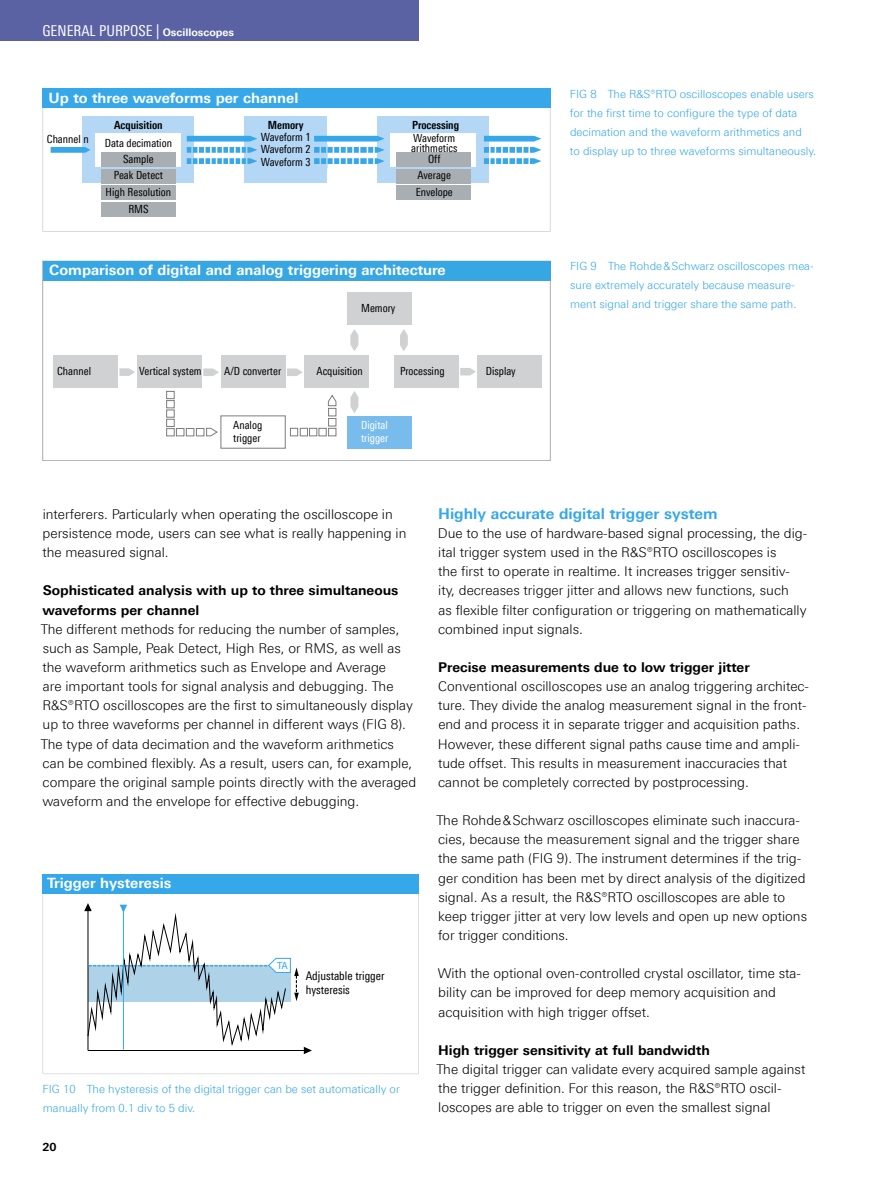
<style>
.page{position:relative;width:893px;height:1191px;background:#fff}
.page>*{position:absolute;margin:0;border:0;box-sizing:border-box;transform-origin:0 0}
._03_Überschrift_1{font:700 15px "Linotype Univers 630";color:#36a7e9}
.Rubrik_libü{font:15px "Linotype Univers 420 Cn";color:#fff}
.t1{font:700 14.25px "Linotype Univers 630";color:#fff}
._04_Fließtext_oAo{font:300 13.5px/19.2px "Linotype Univers 330";color:#000}
._04_Fließtext{font:300 13.5px/19.2px "Linotype Univers 330";color:#000}
._03_Überschrift_2{font:700 13.5px/19.2px "Linotype Univers 630";color:#000}
.t2{font:12px/14.4px "Linotype Univers 420 Cn";color:#000}
.Bildlegende{font:300 11.25px/19.2px "Linotype Univers 330";color:#36a7e9}
.t3{font:11.25px/16.6px "Linotype Univers 420 Cn";color:#000;text-align:center}
.t4{font:700 11.25px "Linotype Univers 620 Cn";color:#000}
.t5{font:11.25px/13.5px "Linotype Univers 420 Cn";color:#fff}
.t6{font:700 11.25px "Linotype Univers 630";color:#000}
.t7{font:10.5px "Myriad Pro";color:#36a7e9}
.s1{font-family:"Linotype Univers 630";font-weight:700;font-size:10.5px}
.s2{font-family:"Linotype Univers 620 Cn";font-weight:700}
</style>
<div class="page">
<svg style="left:42px;top:107px;width:509px;height:125px"></svg>
<div style="left:42px;top:88px;width:509px;height:19px;background:#36a7e9"></div>
<div style="left:83px;top:116px;width:111px;height:67px;background:#b4d7f5"></div>
<div style="left:96px;top:133px;width:85px;height:34px;background:#fff"></div>
<div style="left:101px;top:152px;width:75px;height:15px;background:#a9aeb3"></div>
<div style="left:101px;top:169px;width:75px;height:14px;background:#a9aeb3"></div>
<div style="left:101px;top:186px;width:75px;height:14px;background:#a9aeb3"></div>
<div style="left:101px;top:203px;width:75px;height:14px;background:#a9aeb3"></div>
<svg style="left:51px;top:147px;width:39px;height:6px"></svg>
<div style="left:244px;top:116px;width:83px;height:67px;background:#b4d7f5"></div>
<div style="left:377px;top:116px;width:112px;height:67px;background:#b4d7f5"></div>
<div style="left:390px;top:133px;width:86px;height:34px;background:#fff"></div>
<div style="left:396px;top:152px;width:74px;height:15px;background:#a9aeb3"></div>
<div style="left:396px;top:169px;width:74px;height:14px;background:#a9aeb3"></div>
<div style="left:396px;top:186px;width:74px;height:14px;background:#a9aeb3"></div>
<svg style="left:187px;top:136px;width:70px;height:33px"></svg>
<svg style="left:314px;top:136px;width:71px;height:32px"></svg>
<hr style="left:326px;top:144px;width:2px;height:24px;background:#b4d7f5">
<hr style="left:234px;top:144px;width:2px;height:24px;background:#fff">
<hr style="left:240px;top:145px;width:2px;height:24px;background:#fff">
<hr style="left:339px;top:145px;width:2px;height:24px;background:#fff">
<svg style="left:484px;top:136px;width:57px;height:33px"></svg>
<hr style="left:528px;top:145px;width:2px;height:24px;background:#fff">
<svg style="left:119px;top:368px;width:16px;height:8px"></svg>
<svg style="left:327px;top:394px;width:10px;height:13px"></svg>
<div style="left:318px;top:428px;width:9px;height:8px;border:1px solid #7c7c7c"></div>
<div style="left:309px;top:428px;width:8px;height:8px;border:1px solid #7c7c7c"></div>
<div style="left:300px;top:428px;width:8px;height:8px;border:1px solid #7c7c7c"></div>
<div style="left:290px;top:428px;width:8px;height:8px;border:1px solid #7c7c7c"></div>
<div style="left:328px;top:408px;width:8px;height:8px;border:1px solid #7c7c7c"></div>
<div style="left:328px;top:418px;width:8px;height:8px;border:1px solid #7c7c7c"></div>
<svg style="left:206px;top:427px;width:12px;height:10px"></svg>
<div style="left:166px;top:428px;width:9px;height:8px;border:1px solid #7c7c7c"></div>
<div style="left:166px;top:419px;width:9px;height:8px;border:1px solid #7c7c7c"></div>
<div style="left:166px;top:409px;width:9px;height:9px;border:1px solid #7c7c7c"></div>
<div style="left:166px;top:400px;width:9px;height:8px;border:1px solid #7c7c7c"></div>
<div style="left:166px;top:391px;width:9px;height:8px;border:1px solid #7c7c7c"></div>
<div style="left:196px;top:428px;width:8px;height:8px;border:1px solid #7c7c7c"></div>
<div style="left:186px;top:428px;width:8px;height:8px;border:1px solid #7c7c7c"></div>
<div style="left:176px;top:428px;width:8px;height:8px;border:1px solid #7c7c7c"></div>
<div style="left:328px;top:428px;width:8px;height:8px;border:1px solid #7c7c7c"></div>
<svg style="left:203px;top:368px;width:16px;height:8px"></svg>
<svg style="left:287px;top:368px;width:16px;height:8px"></svg>
<svg style="left:351px;top:329px;width:7px;height:22px"></svg>
<svg style="left:351px;top:391px;width:7px;height:22px"></svg>
<svg style="left:400px;top:329px;width:8px;height:22px"></svg>
<svg style="left:460px;top:368px;width:16px;height:7px"></svg>
<div style="left:53px;top:355px;width:65px;height:33px;background:#cfd1d3"></div>
<div style="left:137px;top:355px;width:64px;height:33px;background:#cfd1d3"></div>
<div style="left:221px;top:355px;width:64px;height:33px;background:#cfd1d3"></div>
<div style="left:220px;top:415px;width:66px;height:34px;border:1px solid #7c7c7c"></div>
<div style="left:348px;top:416px;width:64px;height:32px;background:#78bced"></div>
<div style="left:394px;top:355px;width:65px;height:33px;background:#cfd1d3"></div>
<div style="left:477px;top:355px;width:65px;height:33px;background:#cfd1d3"></div>
<div style="left:305px;top:355px;width:64px;height:33px;background:#cfd1d3"></div>
<div style="left:347px;top:292px;width:64px;height:32px;background:#cfd1d3"></div>
<div style="left:43px;top:261px;width:507px;height:19px;background:#37a7e4"></div>
<svg style="left:43px;top:893px;width:376px;height:181px"></svg>
<div style="left:43px;top:874px;width:376px;height:19px;background:#36a7e9"></div>
<svg style="left:83px;top:903px;width:229px;height:152px"></svg>
<div style="left:0;top:0;width:419px;height:40px;background:#5b62a4"></div>
<p class="Rubrik_libü" style="left:43px;top:22px;width:193px">GENERAL PURPOSE | <span class="s1">Oscilloscopes</span></p>
<p class="t1" style="left:49px;top:89px;width:251px">Up to three waveforms per channel</p>
<p class="t3" style="left:47px;top:131px;width:43px">Channel n</p>
<p class="t4" style="left:114px;top:118px;width:50px">Acquisition</p>
<p class="t3" style="left:261px;top:118px;width:51px;line-height:12.5px"><span class="s2">Memory<br></span>Waveform 1<br>Waveform 2<br>Waveform 3</p>
<p class="t4" style="left:412px;top:118px;width:49px">Processing</p>
<p class="t3" style="left:411px;top:132px;width:48px;line-height:10.5px;text-align:left">Waveform arithmetics</p>
<p class="t3" style="left:105px;top:134px;width:69px">Data decimation</p>
<p class="t3" style="left:106px;top:150px;width:67px">Sample<br>Peak Detect<br>High Resolution<br>RMS</p>
<p class="t3" style="left:416px;top:150px;width:39px">Off<br>Average<br>Envelope</p>
<p class="t1" style="left:49px;top:261px;width:398px">Comparison of digital and analog triggering architecture</p>
<p class="t3" style="left:57px;top:363px;width:35px">Channel</p>
<p class="t3" style="left:139px;top:363px;width:64px">Vertical system</p>
<p class="t3" style="left:224px;top:363px;width:58px">A/D converter</p>
<p class="t3" style="left:361px;top:299px;width:36px">Memory</p>
<p class="t3" style="left:317px;top:363px;width:48px">Acquisition</p>
<p class="t3" style="left:486px;top:363px;width:31px">Display</p>
<p class="t3" style="left:400px;top:363px;width:46px">Processing</p>
<p class="t3" style="left:233px;top:418px;width:30px;line-height:13.5px;text-align:left">Analog trigger</p>
<p class="t5" style="left:361px;top:418px;width:29px">Digital trigger</p>
<p class="Bildlegende" style="left:570px;top:84px;width:248px">FIG 8 The R&amp;S®RTO oscilloscopes enable users for the first time to configure the type of data decimation and the waveform arithmetics and<br>to display up to three waveforms simultaneously.</p>
<p class="Bildlegende" style="left:570px;top:256px;width:245px">FIG 9 The Rohde&amp;Schwarz oscilloscopes mea&shy;sure extremely accurately because measure&shy;ment signal and trigger share the same path.</p>
<p class="_04_Fließtext" style="left:42px;top:504px;width:365px">interferers. Particularly when operating the oscilloscope in persistence mode, users can see what is really happening in the measured signal.</p>
<p class="_03_Überschrift_2" style="left:43px;top:581px;width:357px">Sophisticated analysis with up to three simultaneous waveforms per channel</p>
<p class="_04_Fließtext_oAo" style="left:41px;top:619px;width:377px">The different methods for reducing the number of samples, such as Sample, Peak Detect, High Res, or RMS, as well as the waveform arithmetics such as Envelope and Average<br>are important tools for signal analysis and debugging. The R&amp;S®RTO oscilloscopes are the first to simultaneously display up to three waveforms per channel in different ways (FIG 8).<br>The type of data decimation and the waveform arithmetics can be combined flexibly. As a result, users can, for example, compare the original sample points directly with the averaged waveform and the envelope for effective debugging.</p>
<p class="t1" style="left:47px;top:874px;width:126px">Trigger hysteresis</p>
<p class="t7" style="left:277px;top:958px;width:12px">TA</p>
<p class="t2" style="left:306px;top:968px;width:80px">Adjustable trigger hysteresis</p>
<p class="Bildlegende" style="left:43px;top:1079px;width:359px">FIG 10 The hysteresis of the digital trigger can be set automatically or manually from 0.1 div to 5 div.</p>
<p class="t6" style="left:42px;top:1139px;width:16px">20</p>
<p class="_03_Überschrift_1" style="left:438px;top:504px;width:281px">Highly accurate digital trigger system</p>
<p class="_04_Fließtext_oAo" style="left:438px;top:523px;width:371px">Due to the use of hardware-based signal processing, the dig&shy;ital trigger system used in the R&amp;S®RTO oscilloscopes is<br>the first to operate in realtime. It increases trigger sensitiv&shy;ity, decreases trigger jitter and allows new functions, such<br>as flexible filter configuration or triggering on mathematically combined input signals.</p>
<p class="_03_Überschrift_2" style="left:438px;top:657px;width:313px">Precise measurements due to low trigger jitter</p>
<p class="_04_Fließtext_oAo" style="left:438px;top:676px;width:373px">Conventional oscilloscopes use an analog triggering architec&shy;ture. They divide the analog measurement signal in the front&shy;end and process it in separate trigger and acquisition paths.<br>However, these different signal paths cause time and ampli&shy;tude offset. This results in measurement inaccuracies that cannot be completely corrected by postprocessing.</p>
<p class="_04_Fließtext" style="left:436px;top:810px;width:372px">The Rohde&amp;Schwarz oscilloscopes eliminate such inaccura&shy;cies, because the measurement signal and the trigger share the same path (FIG 9). The instrument determines if the trig&shy;ger condition has been met by direct analysis of the digitized signal. As a result, the R&amp;S®RTO oscilloscopes are able to keep trigger jitter at very low levels and open up new options for trigger conditions.</p>
<p class="_04_Fließtext" style="left:438px;top:963px;width:364px">With the optional oven-controlled crystal oscillator, time sta&shy;bility can be improved for deep memory acquisition and acquisition with high trigger offset.</p>
<p class="_03_Überschrift_2" style="left:438px;top:1040px;width:273px">High trigger sensitivity at full bandwidth</p>
<p class="_04_Fließtext_oAo" style="left:436px;top:1059px;width:370px">The digital trigger can validate every acquired sample against the trigger definition. For this reason, the R&amp;S®RTO oscil&shy;loscopes are able to trigger on even the smallest signal</p>
</div>
